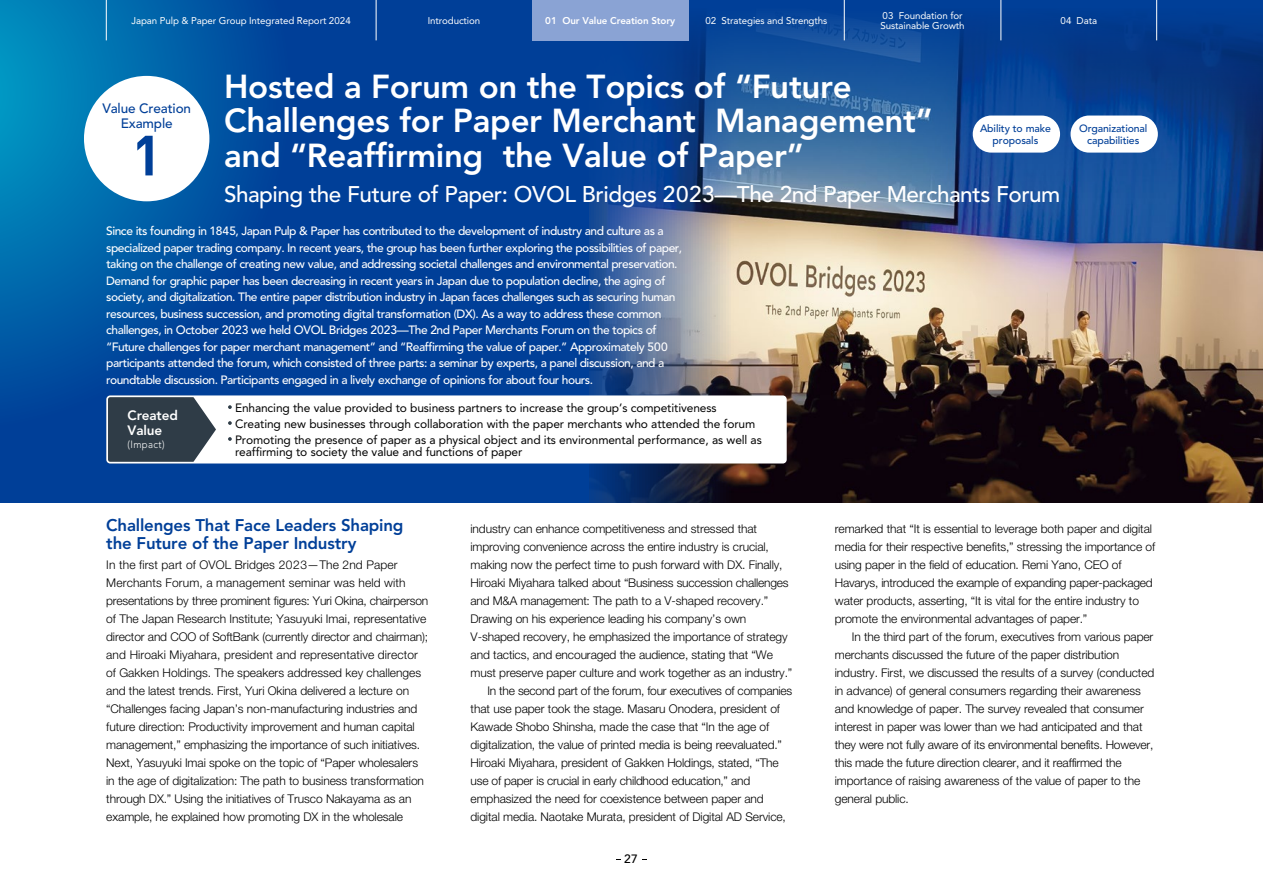
<style>
.page{position:relative;width:1263px;height:893px;background:#fff}
.page>*{position:absolute;margin:0;border:0;box-sizing:border-box;transform-origin:0 0}
.t1{font:55.8px "DIN Bold";color:#003f98}
.t2{font:800 33px/34.5px "Avenir LT Std";letter-spacing:-.01em;color:#fff}
.t3{font:500 22.5px "Avenir LT Std";letter-spacing:-.02em;color:#fff}
.t4{font:800 16.8px/18px "Avenir LT Std";letter-spacing:-.01em;color:#003f98}
.t5{font:500 13.5px/15px "Avenir LT Std";letter-spacing:-.01em;color:#003f98;text-align:center}
.t6{font:800 13.5px/15px "Avenir LT Std";letter-spacing:-.01em;color:#fff}
.t7{font:300 12px/18px "Helvetica Neue LT Std";letter-spacing:-.01em;color:#000}
.t8{font:500 12px/16.5px "Avenir LT Std";letter-spacing:-.04em;color:#fff}
.t9{font:12px/15.9px "Avenir LT Std";letter-spacing:-.01em;color:#000}
.t10{font:500 12px "Avenir LT Std";color:#000}
.t11{font:500 10.5px/12px "Avenir LT Std";letter-spacing:-.01em;color:#003f98;text-align:center}
.t12{font:300 10.5px "Avenir LT Std";letter-spacing:.04em;color:#fff;scale:.92 1}
.t13{font:9.75px/10.5px "Avenir LT Std";letter-spacing:-.01em;color:#fff}
.t14{font:800 9.75px "Avenir LT Std";letter-spacing:-.01em;color:#fff}
</style>
<div class="page">
<div style="left:0;top:0;width:1263px;height:502px;background:#003f98"></div>
<svg style="left:0;top:0;width:258px;height:393px"></svg>
<img style="left:589px;top:8px;width:674px;height:494px">
<div style="left:84px;top:76px;width:125px;height:125px;background:#fff;border-radius:50%"></div>
<div style="left:107px;top:396px;width:679px;height:67px;background:#fff;border-radius:3px"></div>
<svg style="left:109px;top:398px;width:107px;height:62px;background:#434f59"></svg>
<div style="left:106px;top:395px;width:681px;height:68px;border:2px solid #fff;border-radius:3px"></div>
<svg style="left:228px;top:405px;width:4px;height:4px"></svg>
<svg style="left:228px;top:421px;width:4px;height:4px"></svg>
<svg style="left:228px;top:437px;width:4px;height:4px"></svg>
<div style="left:973px;top:116px;width:87px;height:37px;background:#fff;border-radius:19px"></div>
<div style="left:1070px;top:116px;width:88px;height:37px;background:#fff;border-radius:19px"></div>
<div style="left:532px;top:0;width:156px;height:40px;background:#8aa3d4"></div>
<hr style="left:376px;top:0;width:1px;height:40px;background:#fff">
<hr style="left:1156px;top:0;width:1px;height:40px;background:#fff">
<hr style="left:1001px;top:0;width:1px;height:40px;background:#fff">
<hr style="left:844px;top:0;width:1px;height:40px;background:#fff">
<hr style="left:106px;top:0;width:1px;height:40px;background:#fff">
<p class="t13" style="left:131px;top:15px;width:221px">Japan Pulp &amp; Paper Group Integrated Report 2024</p>
<p class="t13" style="left:428px;top:15px;width:54px">Introduction</p>
<p class="t13" style="left:705px;top:15px;width:123px">02 Strategies and Strengths</p>
<p class="t13" style="left:881px;top:10px;width:85px">03 Foundation for<br>Sustainable Growth</p>
<p class="t13" style="left:1060px;top:15px;width:38px">04 Data</p>
<p class="t14" style="left:545px;top:15px;width:131px">01 Our Value Creation Story</p>
<p class="t5" style="left:102px;top:101px;width:90px">Value Creation<br>Example</p>
<h1 class="t1" style="left:132px;top:119px;width:32px">1</h1>
<h2 class="t2" style="left:224px;top:69px;width:710px">Hosted a Forum on the Topics of “Future<br>Challenges for Paper Merchant Management” and “Reaffirming the Value of Paper”</h2>
<h3 class="t3" style="left:224px;top:182px;width:838px">Shaping the Future of Paper: OVOL Bridges 2023—The 2nd Paper Merchants Forum</h3>
<p class="t11" style="left:980px;top:122px;width:73px">Ability to make proposals</p>
<p class="t11" style="left:1079px;top:122px;width:70px">Organizational capabilities</p>
<p class="t8" style="left:106px;top:223px;width:578px">Since its founding in 1845, Japan Pulp &amp; Paper has contributed to the development of industry and culture as a specialized paper trading company. In recent years, the group has been further exploring the possibilities of paper, taking on the challenge of creating new value, and addressing societal challenges and environmental preservation.<br>Demand for graphic paper has been decreasing in recent years in Japan due to population decline, the aging of society, and digitalization. The entire paper distribution industry in Japan faces challenges such as securing human resources, business succession, and promoting digital transformation (DX). As a way to address these common challenges, in October 2023 we held OVOL Bridges 2023—The 2nd Paper Merchants Forum on the topics of “Future challenges for paper merchant management” and “Reaffirming the value of paper.” Approximately 500 participants attended the forum, which consisted of three parts: a seminar by experts, a panel discussion, and a roundtable discussion. Participants engaged in a lively exchange of opinions for about four hours.</p>
<p class="t6" style="left:128px;top:408px;width:52px">Created<br>Value</p>
<p class="t12" style="left:128px;top:438px;width:42px">(Impact)</p>
<p class="t9" style="left:235px;top:400px;width:528px">Enhancing the value provided to business partners to increase the group’s competitiveness<br>Creating new businesses through collaboration with the paper merchants who attended the forum<br>Promoting the presence of paper as a physical object and its environmental performance, as well as</p>
<p class="t9" style="left:235px;top:444px;width:289px">reaffirming to society the value and functions of paper</p>
<h3 class="t4" style="left:106px;top:516px;width:299px">Challenges That Face Leaders Shaping the Future of the Paper Industry</h3>
<p class="t7" style="left:106px;top:555px;width:324px">In the first part of OVOL Bridges 2023—The 2nd Paper Merchants Forum, a management seminar was held with presentations by three prominent figures: Yuri Okina, chairperson of The Japan Research Institute; Yasuyuki Imai, representative director and COO of SoftBank (currently director and chairman); and Hiroaki Miyahara, president and representative director of Gakken Holdings. The speakers addressed key challenges and the latest trends. First, Yuri Okina delivered a lecture on “Challenges facing Japan’s non-manufacturing industries and future direction: Productivity improvement and human capital management,” emphasizing the importance of such initiatives.<br>Next, Yasuyuki Imai spoke on the topic of “Paper wholesalers in the age of digitalization: The path to business transformation through DX.” Using the initiatives of Trusco Nakayama as an example, he explained how promoting DX in the wholesale</p>
<p class="t7" style="left:470px;top:519px;width:288px">industry can enhance competitiveness and stressed that</p>
<p class="t7" style="left:470px;top:537px;width:300px">improving convenience across the entire industry is crucial,</p>
<p class="t7" style="left:470px;top:555px;width:314px">making now the perfect time to push forward with DX. Finally,</p>
<p class="t7" style="left:470px;top:573px;width:320px">Hiroaki Miyahara talked about “Business succession challenges</p>
<p class="t7" style="left:470px;top:591px;width:299px">and M&amp;A management: The path to a V-shaped recovery.”</p>
<p class="t7" style="left:470px;top:609px;width:277px">Drawing on his experience leading his company’s own</p>
<p class="t7" style="left:471px;top:627px;width:319px">V-shaped recovery, he emphasized the importance of strategy</p>
<p class="t7" style="left:471px;top:645px;width:304px">and tactics, and encouraged the audience, stating that “We</p>
<p class="t7" style="left:470px;top:663px;width:323px">must preserve paper culture and work together as an industry.”</p>
<p class="t7" style="left:487px;top:681px;width:306px">In the second part of the forum, four executives of companies</p>
<p class="t7" style="left:471px;top:699px;width:311px">that use paper took the stage. Masaru Onodera, president of</p>
<p class="t7" style="left:470px;top:717px;width:300px">Kawade Shobo Shinsha, made the case that “In the age of</p>
<p class="t7" style="left:471px;top:735px;width:313px">digitalization, the value of printed media is being reevaluated.”</p>
<p class="t7" style="left:470px;top:753px;width:310px">Hiroaki Miyahara, president of Gakken Holdings, stated, “The</p>
<p class="t7" style="left:470px;top:771px;width:281px">use of paper is crucial in early childhood education,” and</p>
<p class="t7" style="left:471px;top:789px;width:295px">emphasized the need for coexistence between paper and</p>
<p class="t7" style="left:471px;top:807px;width:317px">digital media. Naotake Murata, president of Digital AD Service,</p>
<p class="t10" style="left:624px;top:852px;width:15px">27</p>
<p class="t7" style="left:835px;top:519px;width:322px">remarked that “It is essential to leverage both paper and digital media for their respective benefits,” stressing the importance of using paper in the field of education. Remi Yano, CEO of Havarys, introduced the example of expanding paper-packaged water products, asserting, “It is vital for the entire industry to promote the environmental advantages of paper.”</p>
<p class="t7" style="left:835px;top:627px;width:321px;text-indent:17px">In the third part of the forum, executives from various paper merchants discussed the future of the paper distribution industry. First, we discussed the results of a survey (conducted in advance) of general consumers regarding their awareness and knowledge of paper. The survey revealed that consumer interest in paper was lower than we had anticipated and that they were not fully aware of its environmental benefits. However, this made the future direction clearer, and it reaffirmed the importance of raising awareness of the value of paper to the general public.</p>
</div>
